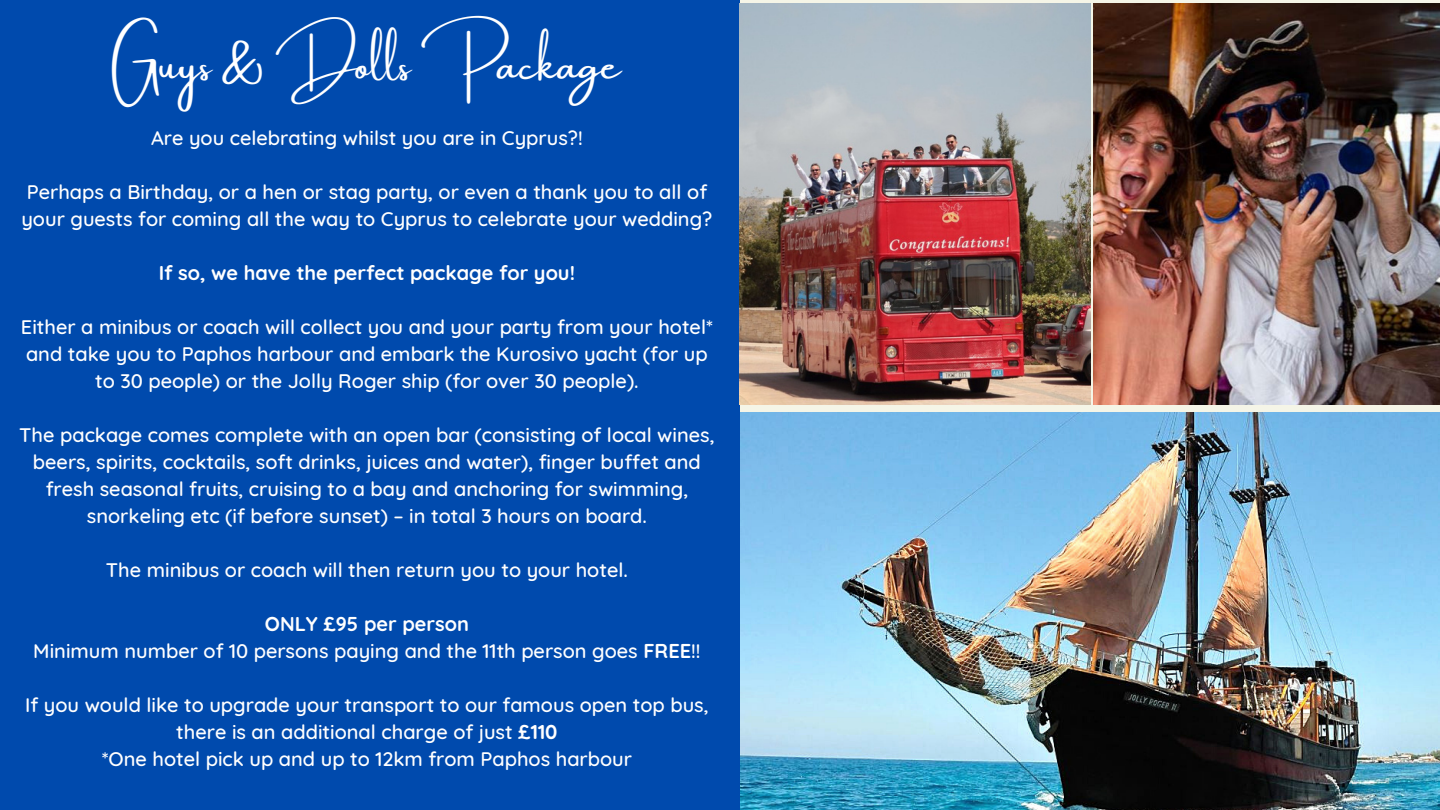
<style>
.page{position:relative;width:1440px;height:810px;background:#fff}
.page>*{position:absolute;margin:0;border:0;box-sizing:border-box;transform-origin:0 0}
.t1{font:42px "Amsterdam One";color:#fff}
.t2{font:500 20px/27px "Quicksand";color:#fff;text-align:center}
.t3{font:700 20px "Quicksand";color:#fff}
.s1{font-weight:700}
</style>
<div class="page">
<img style="left:1094px;top:4px;width:346px;height:400px">
<img style="left:740px;top:412px;width:700px;height:398px">
<div style="left:0;top:0;width:740px;height:810px;background:#004aad"></div>
<img style="left:740px;top:4px;width:350px;height:401px">
<p class="t1" style="left:112px;top:42px;width:511px">Guys &amp; Dolls Package</p>
<p class="t2" style="left:151px;top:124px;width:433px">Are you celebrating whilst you are in Cyprus?!</p>
<p class="t2" style="left:21px;top:178px;width:693px;text-align:left">Perhaps a Birthday, or a hen or stag party, or even a thank you to all of your guests for coming all the way to Cyprus to celebrate your wedding?</p>
<p class="t3" style="left:159px;top:260px;width:418px">If so, we have the perfect package for you!</p>
<p class="t2" style="left:21px;top:313px;width:693px">Either a minibus or coach will collect you and your party from your hotel* and take you to Paphos harbour and embark the Kurosivo yacht (for up to 30 people) or the Jolly Roger ship (for over 30 people).</p>
<p class="t2" style="left:19px;top:421px;width:697px">The package comes complete with an open bar (consisting of local wines, beers, spirits, cocktails, soft drinks, juices and water), finger buffet and fresh seasonal fruits, cruising to a bay and anchoring for swimming, snorkeling etc (if before sunset) – in total 3 hours on board.</p>
<p class="t2" style="left:106px;top:556px;width:523px">The minibus or coach will then return you to your hotel.</p>
<p class="t3" style="left:265px;top:611px;width:206px">ONLY £95 per person</p>
<p class="t2" style="left:33px;top:637px;width:669px">Minimum number of 10 persons paying and the 11th person goes <span class="s1">FREE</span>!!</p>
<p class="t2" style="left:25px;top:691px;width:685px">If you would like to upgrade your transport to our famous open top bus, there is an additional charge of just <span class="s1">£110</span></p>
<p class="t2" style="left:102px;top:745px;width:532px">*One hotel pick up and up to 12km from Paphos harbour</p>
</div>
